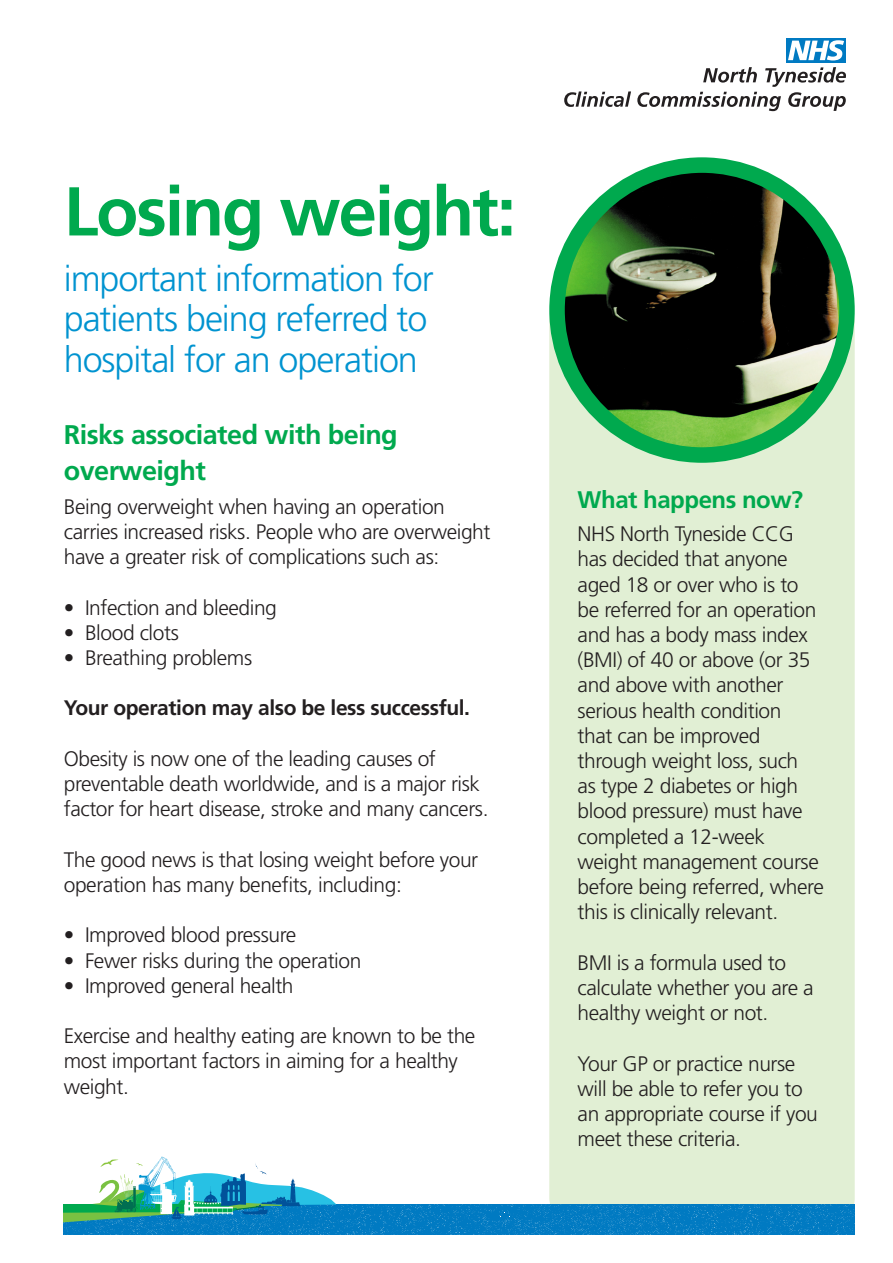
<style>
.page{position:relative;width:893px;height:1263px;background:#fff}
.page>*{position:absolute;margin:0;border:0;box-sizing:border-box;transform-origin:0 0}
.Sub_heads{font:700 69px "Frutiger";letter-spacing:-.03em;color:#00a94e}
.Sub_heads-2{font:300 36px/40.5px "Frutiger";letter-spacing:-.03em;color:#0093d0}
.Sub_heads-3{font:700 27px/36px "Frutiger";letter-spacing:-.02em;color:#00a94e}
.Sub_heads-4{font:700 24px "Frutiger";letter-spacing:-.02em;color:#00a94e}
.t1{font:300 21px/25.2px "Frutiger";letter-spacing:-.02em;color:#231f20}
.t2{font:700 21px "Frutiger";letter-spacing:-.02em;color:#231f20}
</style>
<div class="page">
<div style="left:549px;top:302px;width:306px;height:914px;background:#e1efd4;border-radius:18px"></div>
<svg style="left:63px;top:1156px;width:792px;height:79px"></svg>
<div style="left:786px;top:38px;width:60px;height:25px;background:#007ac2"></div>
<svg style="left:788px;top:40px;width:56px;height:20px"></svg>
<svg style="left:564px;top:91px;width:67px;height:16px"></svg>
<svg style="left:637px;top:67px;width:209px;height:44px"></svg>
<img style="left:557px;top:165px;width:290px;height:290px;border-radius:145px">
<div style="left:549px;top:157px;width:306px;height:306px;border:15px solid #00a94e;border-radius:50%"></div>
<p class="Sub_heads" style="left:64px;top:171px;width:454px">Losing weight:</p>
<p class="Sub_heads-2" style="left:64px;top:258px;width:372px">important information for patients being referred to hospital for an operation</p>
<p class="Sub_heads-3" style="left:64px;top:416px;width:335px">Risks associated with being overweight</p>
<p class="t1" style="left:64px;top:494px;width:428px">Being overweight when having an operation carries increased risks. People who are overweight have a greater risk of complications such as:</p>
<p class="t1" style="left:64px;top:595px;width:215px">• Infection and bleeding</p>
<p class="t1" style="left:64px;top:620px;width:117px">• Blood clots</p>
<p class="t1" style="left:64px;top:645px;width:190px">• Breathing problems</p>
<p class="t2" style="left:64px;top:696px;width:408px">Your operation may also be less successful.</p>
<p class="t1" style="left:64px;top:746px;width:426px">Obesity is now one of the leading causes of preventable death worldwide, and is a major risk factor for heart disease, stroke and many cancers.</p>
<p class="t1" style="left:64px;top:847px;width:416px">The good news is that losing weight before your operation has many benefits, including:</p>
<p class="t1" style="left:64px;top:922px;width:234px">• Improved blood pressure</p>
<p class="t1" style="left:64px;top:947px;width:299px">• Fewer risks during the operation</p>
<p class="t1" style="left:64px;top:973px;width:231px">• Improved general health</p>
<p class="t1" style="left:64px;top:1023px;width:413px">Exercise and healthy eating are known to be the most important factors in aiming for a healthy weight.</p>
<p class="Sub_heads-4" style="left:578px;top:485px;width:227px">What happens now?</p>
<p class="t1" style="left:578px;top:521px;width:248px">NHS North Tyneside CCG has decided that anyone aged 18 or over who is to be referred for an operation and has a body mass index (BMI) of 40 or above (or 35 and above with another serious health condition<br>that can be improved through weight loss, such<br>as type 2 diabetes or high blood pressure) must have completed a 12-week weight management course before being referred, where this is clinically relevant.</p>
<p class="t1" style="left:578px;top:950px;width:238px">BMI is a formula used to calculate whether you are a healthy weight or not.</p>
<p class="t1" style="left:578px;top:1050px;width:242px">Your GP or practice nurse will be able to refer you to an appropriate course if you meet these criteria.</p>
</div>
